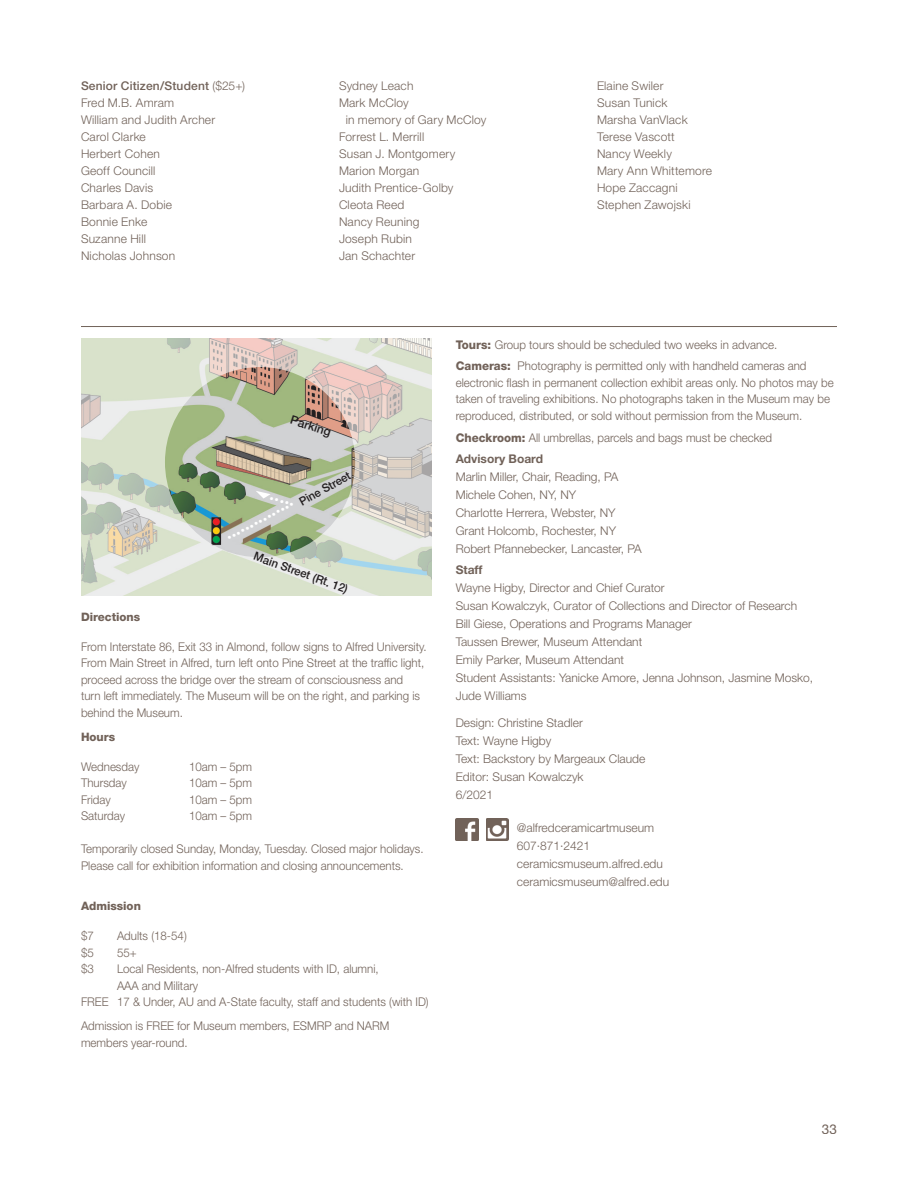
<style>
.page{position:relative;width:918px;height:1188px;background:#fff}
.page>*{position:absolute;margin:0;border:0;box-sizing:border-box;transform-origin:0 0}
.t1{font:13.5px "Helvetica Neue LT Std";color:#716259}
.t2{font:300 12px/16.5px "Helvetica Neue LT Std";color:#716259;scale:.96 1}
.t3{font:300 12px/18px "Helvetica Neue LT Std";color:#716259}
.t4{font:500 12px "Helvetica Neue LT Std";color:#231f20}
.t5{font:700 12px "Helvetica Neue LT Std";color:#716259}
.t6{font:500 11.7px "Helvetica Neue LT Std";color:#231f20;scale:.96 1}
.t7{font:800 11.7px "Helvetica Neue LT Std";color:#716259}
.t8{font:500 8.7px "Helvetica Neue LT Std";color:#fff;scale:.96 1}
.s1{font-weight:500}
.s2{font-weight:800}
.s3{font-weight:700}
</style>
<div class="page">
<img style="left:456px;top:818px;width:22px;height:23px">
<img style="left:486px;top:818px;width:22px;height:23px">
<hr style="left:81px;top:326px;width:756px;height:1px;background:#716259">
<img style="left:81px;top:339px;width:351px;height:257px">
<img style="left:165px;top:367px;width:190px;height:190px;border-radius:95px">
<svg style="left:256px;top:491px;width:15px;height:8px"></svg>
<p class="t3" style="left:81px;top:76px;width:166px;line-height:17.1px"><span class="s1">Senior Citizen/Student</span> ($25+)<br>Fred M.B. Amram<br>William and Judith Archer<br>Carol Clarke<br>Herbert Cohen<br>Geoff Councill<br>Charles Davis<br>Barbara A. Dobie<br>Bonnie Enke<br>Suzanne Hill<br>Nicholas Johnson</p>
<p class="t3" style="left:339px;top:76px;width:76px">Sydney Leach</p>
<p class="t3" style="left:339px;top:93px;width:71px">Mark McCloy</p>
<p class="t3" style="left:346px;top:110px;width:142px">in memory of Gary McCloy</p>
<p class="t3" style="left:339px;top:127px;width:87px">Forrest L. Merrill</p>
<p class="t3" style="left:339px;top:144px;width:118px">Susan J. Montgomery</p>
<p class="t3" style="left:339px;top:161px;width:82px">Marion Morgan</p>
<p class="t3" style="left:339px;top:178px;width:116px">Judith Prentice-Golby</p>
<p class="t3" style="left:339px;top:195px;width:67px">Cleota Reed</p>
<p class="t3" style="left:339px;top:212px;width:82px">Nancy Reuning</p>
<p class="t3" style="left:339px;top:229px;width:74px">Joseph Rubin</p>
<p class="t3" style="left:339px;top:246px;width:78px">Jan Schachter</p>
<p class="t3" style="left:597px;top:76px;width:117px;line-height:17.1px">Elaine Swiler<br>Susan Tunick<br>Marsha VanVlack<br>Terese Vascott<br>Nancy Weekly<br>Mary Ann Whittemore<br>Hope Zaccagni<br>Stephen Zawojski</p>
<p class="t4" style="left:293px;top:412px;width:44px;rotate:18deg">Parking</p>
<p class="t6" style="left:297px;top:496px;width:61px;rotate:-29deg">Pine Street</p>
<p class="t8" style="left:271px;top:493px;width:23px;rotate:16deg">••••</p>
<p class="t8" style="left:225px;top:534px;width:79px;rotate:-28deg">•••••••••••••••</p>
<p class="t6" style="left:257px;top:549px;width:105px;rotate:20deg">Main Street (Rt. 12)</p>
<p class="t7" style="left:81px;top:610px;width:61px">Directions</p>
<p class="t2" style="left:81px;top:638px;width:362px">From Interstate 86, Exit 33 in Almond, follow signs to Alfred University.<br>From Main Street in Alfred, turn left onto Pine Street at the traffic light, proceed across the bridge over the stream of consciousness and<br>turn left immediately. The Museum will be on the right, and parking is behind the Museum.</p>
<p class="t7" style="left:81px;top:730px;width:36px">Hours</p>
<p class="t2" style="left:81px;top:758px;width:62px">Wednesday</p>
<p class="t2" style="left:189px;top:758px;width:67px">10am – 5pm</p>
<p class="t2" style="left:81px;top:774px;width:49px">Thursday</p>
<p class="t2" style="left:189px;top:774px;width:67px">10am – 5pm</p>
<p class="t2" style="left:81px;top:791px;width:33px">Friday</p>
<p class="t2" style="left:189px;top:791px;width:67px">10am – 5pm</p>
<p class="t2" style="left:81px;top:807px;width:48px">Saturday</p>
<p class="t2" style="left:189px;top:807px;width:67px">10am – 5pm</p>
<p class="t2" style="left:81px;top:840px;width:359px">Temporarily closed Sunday, Monday, Tuesday. Closed major holidays.<br>Please call for exhibition information and closing announcements.</p>
<p class="t7" style="left:81px;top:899px;width:61px">Admission</p>
<p class="t2" style="left:81px;top:927px;width:15px">$7</p>
<p class="t2" style="left:117px;top:927px;width:74px">Adults (18-54)</p>
<p class="t2" style="left:81px;top:944px;width:15px">$5</p>
<p class="t2" style="left:117px;top:944px;width:22px">55+</p>
<p class="t2" style="left:81px;top:960px;width:15px">$3</p>
<p class="t2" style="left:117px;top:960px;width:274px">Local Residents, non-Alfred students with ID, alumni,</p>
<p class="t2" style="left:117px;top:977px;width:86px">AAA and Military</p>
<p class="t2" style="left:81px;top:993px;width:364px">FREE 17 &amp; Under, AU and A-State faculty, staff and students (with ID)</p>
<p class="t2" style="left:81px;top:1017px;width:323px">Admission is FREE for Museum members, ESMRP and NARM members year-round.</p>
<p class="t2" style="left:456px;top:334px;width:367px;line-height:21px"><span class="s2">Tours:</span> Group tours should be scheduled two weeks in advance.<br><span class="s2">Cameras:</span> Photography is permitted only with handheld cameras and</p>
<p class="t2" style="left:456px;top:374px;width:395px">electronic flash in permanent collection exhibit areas only. No photos may be taken of traveling exhibitions. No photographs taken in the Museum may be reproduced, distributed, or sold without permission from the Museum.</p>
<p class="t2" style="left:456px;top:427px;width:331px;line-height:21px"><span class="s2">Checkroom:</span> All umbrellas, parcels and bags must be checked<br><span class="s3">Advisory Board</span></p>
<p class="t3" style="left:456px;top:468px;width:188px">Marlin Miller, Chair, Reading, PA<br>Michele Cohen, NY, NY<br>Charlotte Herrera, Webster, NY<br>Grant Holcomb, Rochester, NY<br>Robert Pfannebecker, Lancaster, PA</p>
<p class="t5" style="left:456px;top:563px;width:28px">Staff</p>
<p class="t3" style="left:456px;top:579px;width:359px">Wayne Higby, Director and Chief Curator<br>Susan Kowalczyk, Curator of Collections and Director of Research Bill Giese, Operations and Programs Manager<br>Taussen Brewer, Museum Attendant<br>Emily Parker, Museum Attendant<br>Student Assistants: Yanicke Amore, Jenna Johnson, Jasmine Mosko, Jude Williams</p>
<p class="t3" style="left:456px;top:714px;width:191px">Design: Christine Stadler<br>Text: Wayne Higby<br>Text: Backstory by Margeaux Claude<br>Editor: Susan Kowalczyk<br>6/2021</p>
<p class="t3" style="left:517px;top:818px;width:154px">@alfredceramicartmuseum<br>607·871·2421 ceramicsmuseum.alfred.edu ceramicsmuseum@alfred.edu</p>
<p class="t1" style="left:822px;top:1121px;width:17px">33</p>
</div>
